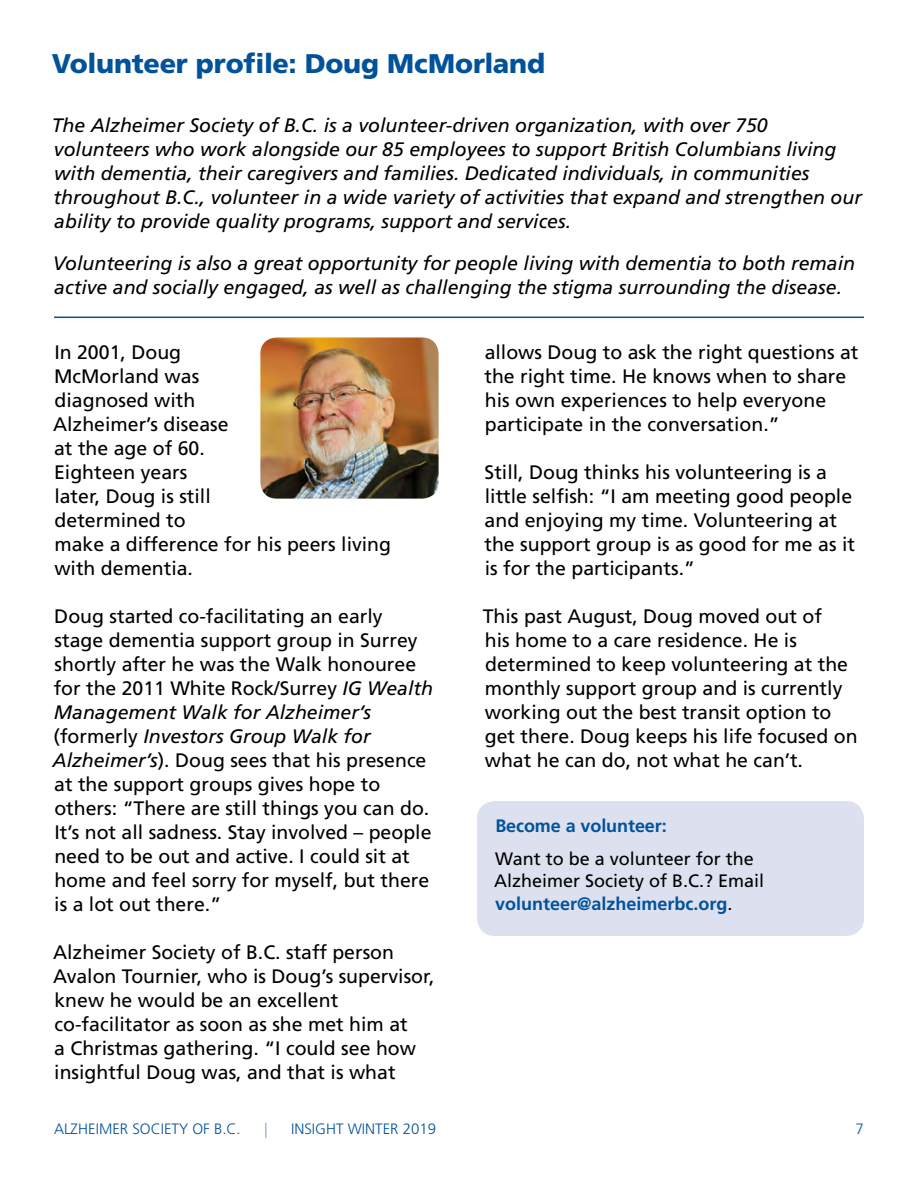
<style>
.page{position:relative;width:918px;height:1188px;background:#fff}
.page>*{position:absolute;margin:0;border:0;box-sizing:border-box;transform-origin:0 0}
.t1{font:900 27px "Frutiger LT Std";letter-spacing:-.01em;color:#00529b}
.t2{font:19.5px/24px "Frutiger LT Std";color:#000}
.t3{font:italic 19.5px/24px "Frutiger LT Std";color:#000}
.t4{font:18px/22.5px "Frutiger LT Std";color:#000}
.t5{font:700 18px "Frutiger LT Std";letter-spacing:-.005em;color:#00529b}
.t6{font:300 15px "Frutiger LT Std";color:#00529b}
.t7{font:300 15px "Frutiger LT Std";color:#00529b;scale:.5 1}
.s1{font-style:italic}
.s2{font-weight:700;color:#00529b}
</style>
<div class="page">
<hr style="left:54px;top:317px;width:810px;height:1px;background:#00529b">
<img style="left:260px;top:338px;width:179px;height:161px">
<div style="left:477px;top:801px;width:387px;height:135px;background:#dde0ef;border-radius:18px"></div>
<h1 class="t1" style="left:52px;top:47px;width:495px">Volunteer profile: Doug McMorland</h1>
<p class="t3" style="left:52px;top:114px;width:812px">The Alzheimer Society of B.C. is a volunteer-driven organization, with over 750 volunteers who work alongside our 85 employees to support British Columbians living with dementia, their caregivers and families. Dedicated individuals, in communities throughout B.C., volunteer in a wide variety of activities that expand and strengthen our ability to provide quality programs, support and services.</p>
<p class="t3" style="left:53px;top:252px;width:804px">Volunteering is also a great opportunity for people living with dementia to both remain active and socially engaged, as well as challenging the stigma surrounding the disease.</p>
<p class="t2" style="left:53px;top:340px;width:339px">In 2001, Doug<br>McMorland was<br>diagnosed with<br>Alzheimer’s disease<br>at the age of 60.<br>Eighteen years<br>later, Doug is still<br>determined to<br>make a difference for his peers living with dementia.</p>
<p class="t2" style="left:53px;top:604px;width:382px">Doug started co-facilitating an early stage dementia support group in Surrey shortly after he was the Walk honouree for the 2011 White Rock/Surrey <span class="s1">IG Wealth Management Walk for Alzheimer’s </span>(formerly <span class="s1">Investors Group Walk for Alzheimer’s</span>). Doug sees that his presence at the support groups gives hope to others: “There are still things you can do.<br>It’s not all sadness. Stay involved – people need to be out and active. I could sit at home and feel sorry for myself, but there is a lot out there.”</p>
<p class="t2" style="left:53px;top:940px;width:383px">Alzheimer Society of B.C. staff person Avalon Tournier, who is Doug’s supervisor, knew he would be an excellent co-facilitator as soon as she met him at<br>a Christmas gathering. “I could see how insightful Doug was, and that is what</p>
<p class="t2" style="left:484px;top:340px;width:376px">allows Doug to ask the right questions at the right time. He knows when to share his own experiences to help everyone participate in the conversation.”</p>
<p class="t2" style="left:484px;top:460px;width:372px">Still, Doug thinks his volunteering is a little selfish: “I am meeting good people and enjoying my time. Volunteering at the support group is as good for me as it is for the participants.”</p>
<p class="t2" style="left:483px;top:604px;width:376px">This past August, Doug moved out of<br>his home to a care residence. He is determined to keep volunteering at the monthly support group and is currently working out the best transit option to get there. Doug keeps his life focused on what he can do, not what he can’t.</p>
<p class="t5" style="left:495px;top:815px;width:173px">Become a volunteer:</p>
<p class="t4" style="left:494px;top:847px;width:272px">Want to be a volunteer for the<br>Alzheimer Society of B.C.? Email <span class="s2">volunteer@alzheimerbc.org</span>.</p>
<p class="t6" style="left:54px;top:1120px;width:188px">ALZHEIMER SOCIETY OF B.C.</p>
<p class="t7" style="left:265px;top:1120px;width:5px">|</p>
<p class="t6" style="left:291px;top:1120px;width:147px">INSIGHT WINTER 2019</p>
<p class="t6" style="left:856px;top:1120px;width:10px">7</p>
</div>
